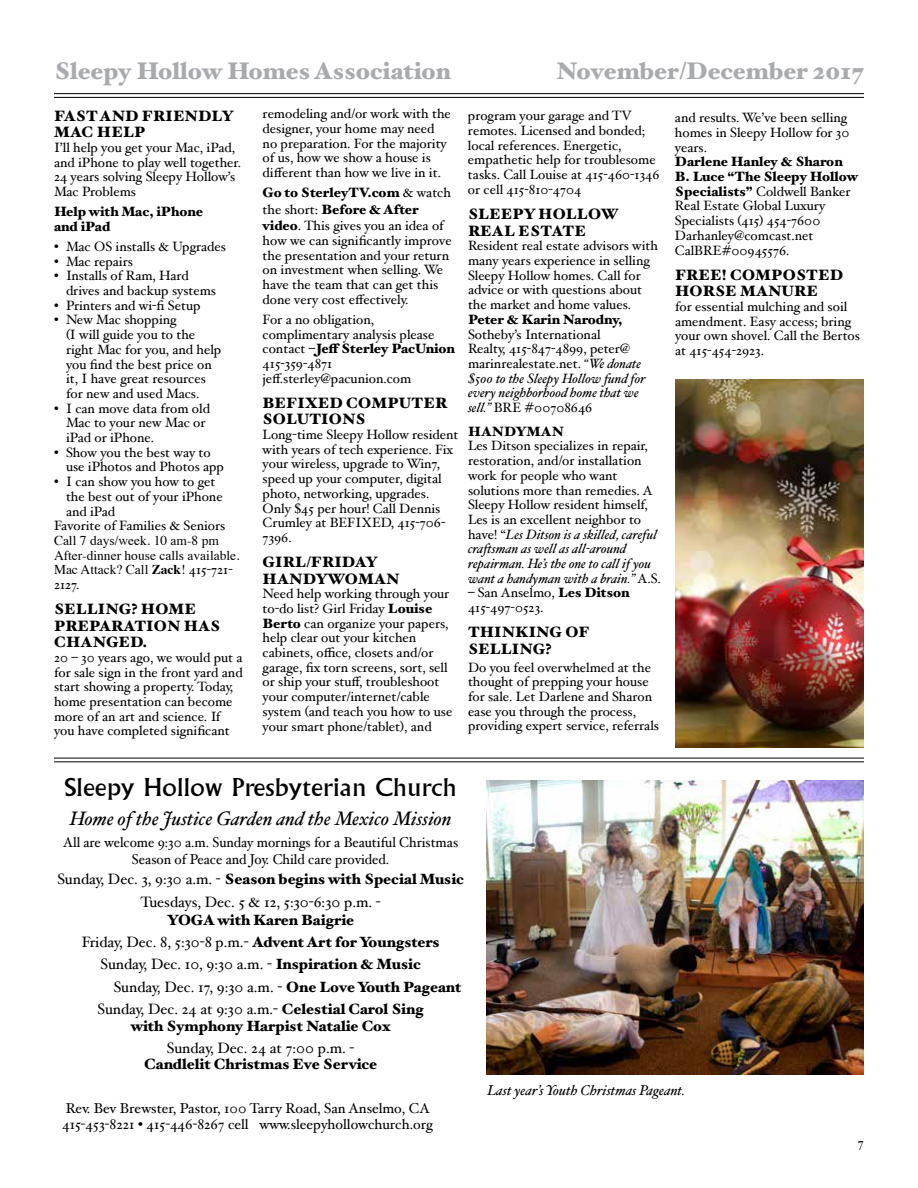
<style>
.page{position:relative;width:918px;height:1188px;background:#fff}
.page>*{position:absolute;margin:0;border:0;box-sizing:border-box;transform-origin:0 0}
.t1{font:900 24px "Hoefler Text";color:#a8aaad}
.t2{font:24px "Albertus";color:#000;scale:1.1 1}
.t3{font:italic 19.5px "Hoefler Text";color:#000}
.t4{font:15px/22.4px "Hoefler Text";color:#000;text-align:center}
.t5{font:900 15px/16.5px "Hoefler Text";letter-spacing:.01em;color:#000}
.t6{font:900 14.85px "Hoefler Text";color:#000}
.t7{font:14.25px/16.5px "Hoefler Text";color:#000}
.t8{font:14.25px/16.5px "Hoefler Text";color:#000;text-align:center;scale:.95 1}
.t9{font:italic 14.25px "Hoefler Text";color:#000}
.t10{font:13.5px/14.7px "Hoefler Text";color:#000}
.t11{font:13.5px/14.7px "Times";color:#000}
.t12{font:900 13.5px/14.7px "Hoefler Text";color:#000}
.s1{font-weight:700}
.s2{font-family:"Hoefler Text"}
.s3{font-weight:900}
.s4{font-style:italic}
.s5{font-weight:400;font-size:15px}
.s6{font-weight:900;font-size:14.85px}
</style>
<div class="page">
<hr style="left:54px;top:93px;width:810px;height:1px;background:#000">
<hr style="left:54px;top:97px;width:810px;height:1px;background:#000">
<hr style="left:54px;top:758px;width:810px;height:1px;background:#000">
<hr style="left:54px;top:761px;width:810px;height:1px;background:#000">
<img style="left:486px;top:780px;width:378px;height:294px">
<img style="left:675px;top:380px;width:189px;height:367px">
<h1 class="t1" style="left:54px;top:57px;width:398px">Sleepy Hollow Homes Association</h1>
<h1 class="t1" style="left:556px;top:57px;width:309px">November/December 2017</h1>
<p class="t5" style="left:54px;top:107px;width:181px">FAST AND FRIENDLY<br>MAC HELP</p>
<p class="t10" style="left:54px;top:140px;width:189px">I’ll help you get your Mac, iPad, and iPhone to play well together.<br>24 years solving Sleepy Hollow’s<br>Mac Problems</p>
<p class="t12" style="left:54px;top:204px;width:151px">Help with Mac, iPhone and iPad</p>
<p class="t10" style="left:54px;top:239px;width:173px">• Mac OS installs &amp; Upgrades</p>
<p class="t10" style="left:54px;top:254px;width:80px">• Mac repairs</p>
<p class="t10" style="left:66px;top:268px;width:151px;text-indent:-12px">• Installs of Ram, Hard drives and backup systems</p>
<p class="t10" style="left:54px;top:298px;width:148px">• Printers and wi-fi Setup</p>
<p class="t10" style="left:66px;top:312px;width:157px;text-indent:-12px">• New Mac shopping<br>(I will guide you to the right Mac for you, and help you find the best price on it, I have great resources for new and used Macs.</p>
<p class="t10" style="left:66px;top:401px;width:146px;text-indent:-12px">• I can move data from old<br>Mac to your new Mac or iPad or iPhone.</p>
<p class="t10" style="left:66px;top:445px;width:160px;text-indent:-12px">• Show you the best way to use iPhotos and Photos app</p>
<p class="t10" style="left:54px;top:474px;width:163px">• I can show you how to get</p>
<p class="t10" style="left:66px;top:489px;width:158px">the best out of your iPhone</p>
<p class="t10" style="left:66px;top:504px;width:51px">and iPad</p>
<p class="t10" style="left:54px;top:518px;width:173px">Favorite of Families &amp; Seniors</p>
<p class="t11" style="left:54px;top:532px;width:187px">Call 7 days/week. 10 am-8 pm<br>After-dinner house calls available.<br>Mac Attack? Call <span class="s1">Zack</span>! <span class="s2">415-721-</span></p>
<p class="t10" style="left:54px;top:577px;width:27px">2127.</p>
<p class="t5" style="left:54px;top:601px;width:168px">SELLING? HOME<br>PREPARATION HAS<br>CHANGED.</p>
<p class="t10" style="left:54px;top:650px;width:190px">20 – 30 years ago, we would put a for sale sign in the front yard and start showing a property. Today, home presentation can become more of an art and science. If you have completed significant</p>
<p class="t10" style="left:263px;top:106px;width:190px">remodeling and/or work with the designer, your home may need no preparation. For the majority of us, how we show a house is different than how we live in it.</p>
<p class="t10" style="left:263px;top:184px;width:190px;line-height:16.5px"><span class="s3">Go to SterleyTV.com</span> &amp; watch the short: <span class="s3">Before &amp; After video</span>. This gives you an idea of</p>
<p class="t10" style="left:263px;top:233px;width:191px">how we can significantly improve the presentation and your return on investment when selling. We have the team that can get this done very cost effectively.</p>
<p class="t10" style="left:263px;top:312px;width:194px">For a no obligation, complimentary analysis please contact –<span class="s3">Jeff Sterley PacUnion<br></span>415-359-4871 jeff.sterley@pacunion.com</p>
<p class="t5" style="left:263px;top:394px;width:186px">BEFIXED COMPUTER<br>SOLUTIONS</p>
<p class="t10" style="left:263px;top:427px;width:197px">Long-time Sleepy Hollow resident with years of tech experience. Fix your wireless, upgrade to Win7, speed up your computer, digital photo, networking, upgrades.<br>Only $45 per hour! Call Dennis<br>Crumley at BEFIXED, 415-706-<br>7396.</p>
<p class="t5" style="left:263px;top:554px;width:138px">GIRL/FRIDAY<br>HANDYWOMAN</p>
<p class="t10" style="left:263px;top:586px;width:191px">Need help working through your to-do list? Girl Friday <span class="s3">Louise<br>Berto</span> can organize your papers, help clear out your kitchen cabinets, office, closets and/or garage, fix torn screens, sort, sell or ship your stuff, troubleshoot your computer/internet/cable system (and teach you how to use your smart phone/tablet), and</p>
<p class="t10" style="left:468px;top:108px;width:193px">program your garage and TV remotes. Licensed and bonded; local references. Energetic, empathetic help for troublesome tasks. Call Louise at 415-460-1346 or cell 415-810-4704</p>
<p class="t5" style="left:468px;top:206px;width:152px">SLEEPY HOLLOW<br>REAL ESTATE</p>
<p class="t10" style="left:468px;top:238px;width:191px">Resident real estate advisors with many years experience in selling<br>Sleepy Hollow homes. Call for advice or with questions about the market and home values.</p>
<p class="t12" style="left:468px;top:312px;width:156px">Peter &amp; Karin Narodny,</p>
<p class="t10" style="left:468px;top:327px;width:179px">Sotheby’s International<br>Realty, 415-847-4899, peter@ marinrealestate.net. <span class="s4">“We donate $500 to the Sleepy Hollow fund for every neighborhood home that we sell.”</span> BRE #00708646</p>
<p class="t12" style="left:468px;top:424px;width:97px">HANDYMAN</p>
<p class="t10" style="left:468px;top:438px;width:194px">Les Ditson specializes in repair, restoration, and/or installation work for people who want solutions more than remedies. A Sleepy Hollow resident himself, Les is an excellent neighbor to have! “<span class="s4">Les Ditson is a skilled, careful craftsman as well as all-around repairman. He’s the one to call if you want a handyman with a brain.”</span> A.S.</p>
<p class="t10" style="left:468px;top:585px;width:163px">– San Anselmo, <span class="s3">Les Ditson<br></span>415-497-0523.</p>
<p class="t5" style="left:468px;top:624px;width:123px">THINKING OF<br>SELLING?</p>
<p class="t10" style="left:468px;top:660px;width:192px">Do you feel overwhelmed at the thought of prepping your house for sale. Let Darlene and Sharon ease you through the process, providing expert service, referrals</p>
<p class="t10" style="left:675px;top:110px;width:176px">and results. We’ve been selling homes in Sleepy Hollow for 30 years.</p>
<p class="t10" style="left:675px;top:154px;width:184px"><span class="s3">Darlene Hanley &amp; Sharon<br>B. Luce “The Sleepy Hollow<br>Specialists”</span> Coldwell Banker<br>Real Estate Global Luxury<br>Specialists (415) 454-7600<br>Darhanley@comcast.net<br>CalBRE#00945576.</p>
<p class="t5" style="left:675px;top:266px;width:170px">FREE! COMPOSTED<br>HORSE MANURE</p>
<p class="t10" style="left:675px;top:299px;width:186px">for essential mulching and soil amendment. Easy access; bring your own shovel. Call the Bertos at 415-454-2923.</p>
<h1 class="t2" style="left:64px;top:773px;width:358px">Sleepy Hollow Presbyterian Church</h1>
<h2 class="t3" style="left:70px;top:807px;width:383px">Home of the Justice Garden and the Mexico Mission</h2>
<p class="t8" style="left:63px;top:834px;width:417px">All are welcome 9:30 a.m. Sunday mornings for a Beautiful Christmas<br>Season of Peace and Joy. Child care provided.</p>
<p class="t6" style="left:57px;top:871px;width:408px"><span class="s5">Sunday, Dec. 3, 9:30 a.m. -</span> Season begins with Special Music</p>
<p class="t4" style="left:141px;top:890px;width:242px">Tuesdays, Dec. 5 &amp; 12, 5:30-6:30 p.m. -</p>
<p class="t6" style="left:167px;top:911px;width:189px">YOGA with Karen Baigrie</p>
<p class="t4" style="left:82px;top:931px;width:359px">Friday, Dec. 8, 5:30-8 p.m.- <span class="s6">Advent Art for Youngsters<br></span>Sunday, Dec. 10, 9:30 a.m. - <span class="s6">Inspiration &amp; Music</span></p>
<p class="t4" style="left:97px;top:975px;width:366px;text-align:left;text-indent:16px">Sunday, Dec. 17, 9:30 a.m. - <span class="s6">One Love Youth Pageant<br></span>Sunday, Dec. 24 at 9:30 a.m.- <span class="s6">Celestial Carol Sing</span></p>
<p class="t6" style="left:131px;top:1017px;width:261px">with Symphony Harpist Natalie Cox</p>
<p class="t4" style="left:167px;top:1037px;width:189px">Sunday, Dec. 24 at 7:00 p.m. -</p>
<p class="t6" style="left:144px;top:1056px;width:235px">Candlelit Christmas Eve Service</p>
<p class="t7" style="left:62px;top:1100px;width:372px">Rev. Bev Brewster, Pastor, 100 Tarry Road, San Anselmo, CA<br>415-453-8221 • 415-446-8267 cell www.sleepyhollowchurch.org</p>
<p class="t9" style="left:487px;top:1082px;width:199px">Last year’s Youth Christmas Pageant.</p>
<p class="t10" style="left:858px;top:1135px;width:8px">7</p>
</div>
